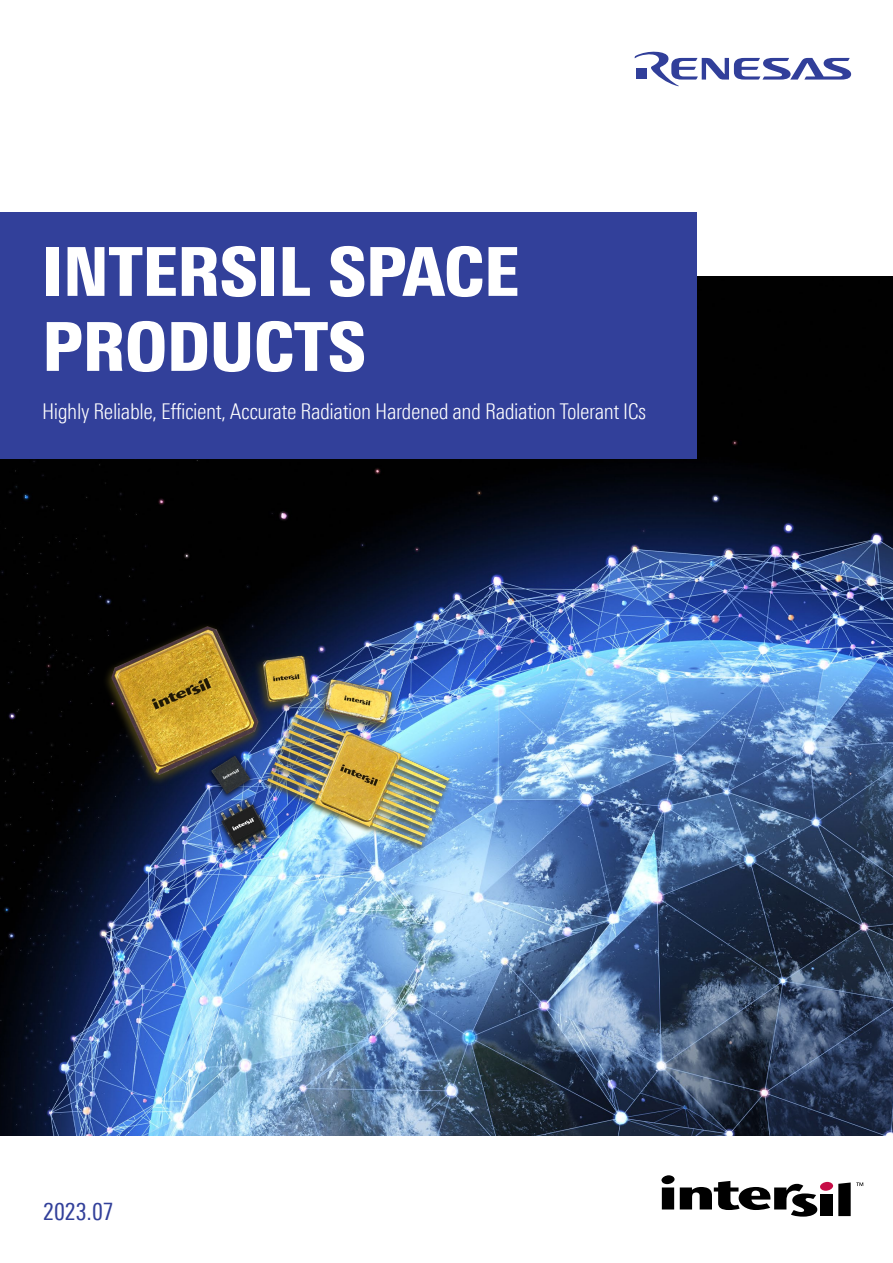
<style>
.page{position:relative;width:893px;height:1263px;background:#fff}
.page>*{position:absolute;margin:0;border:0;box-sizing:border-box;transform-origin:0 0}
.t1{font:900 67.5px/75px "Linotype Univers 820 Cn";letter-spacing:-.01em;color:#fff}
.t2{font:24px "Linotype Univers 420 Cn";color:#32409a}
.t3{font:300 21.75px "Linotype Univers 320 Cn";letter-spacing:-.02em;color:#fff}
</style>
<div class="page">
<img style="left:0;top:276px;width:893px;height:859px">
<div style="left:0;top:213px;width:697px;height:246px;background:#32409a"></div>
<svg style="left:634px;top:51px;width:217px;height:35px"></svg>
<svg style="left:661px;top:1175px;width:202px;height:41px"></svg>
<img style="left:101px;top:595px;width:362px;height:310px">
<h1 class="t1" style="left:42px;top:234px;width:479px">INTERSIL SPACE<br>PRODUCTS</h1>
<p class="t3" style="left:42px;top:399px;width:606px">Highly Reliable, Efficient, Accurate Radiation Hardened and Radiation Tolerant ICs</p>
<p class="t2" style="left:43px;top:1198px;width:72px">2023.07</p>
</div>
